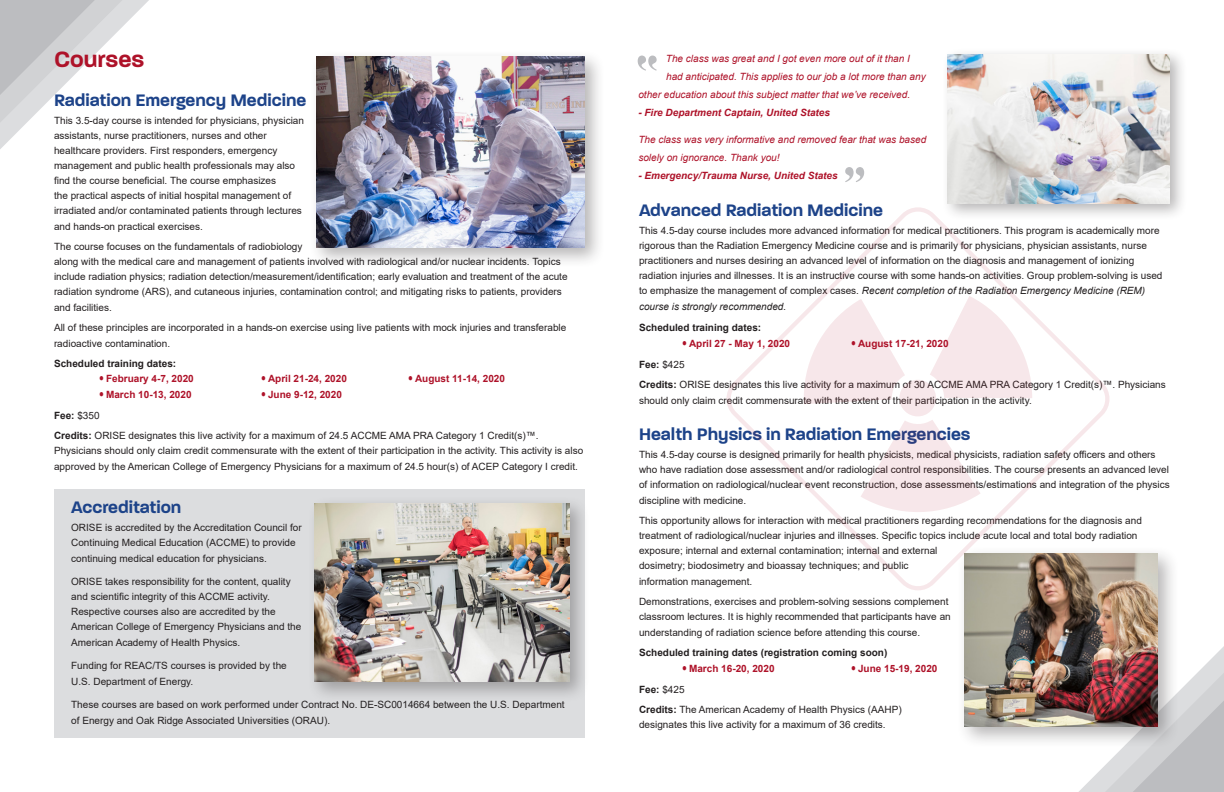
<style>
.page{position:relative;width:1224px;height:792px;background:#fff}
.page>*{position:absolute;margin:0;border:0;box-sizing:border-box;transform-origin:0 0}
.t1{font:55px "Engravers";color:#bcbdc0}
.t2{font:600 24px "Paralucent";letter-spacing:-.005em;color:#ae1229}
.t3{font:600 18px "Paralucent";color:#1d4389}
.t4{font:10px/15px "Arial";color:#231f20}
.t5{font:italic 10px/18px "Arial";color:#ae1229}
.t6{font:700 10px "Arial";color:#ae1229;scale:.8 1}
.t7{font:700 10px "Arial";color:#231f20}
.t8{font:italic 700 10px "Arial";color:#ae1229}
.t9{font:italic 10px "Arial";color:#231f20}
.s1{font-weight:400}
.s2{font-weight:700}
.s3{font-style:italic}
</style>
<div class="page">
<div style="left:941px;top:48px;width:247px;height:174px;background:#231f20;opacity:.33"></div>
<img style="left:948px;top:54px;width:221px;height:149px">
<svg style="left:726px;top:206px;width:385px;height:384px"></svg>
<svg style="left:803px;top:296px;width:229px;height:216px"></svg>
<svg style="left:897px;top:377px;width:42px;height:42px"></svg>
<svg style="left:1079px;top:646px;width:145px;height:146px"></svg>
<div style="left:54px;top:490px;width:531px;height:248px;background:#dcdddf"></div>
<svg style="left:0;top:0;width:149px;height:149px"></svg>
<div style="left:309px;top:49px;width:297px;height:219px;background:#231f20;opacity:.33"></div>
<img style="left:316px;top:57px;width:269px;height:190px">
<div style="left:307px;top:496px;width:283px;height:207px;background:#231f20;opacity:.33"></div>
<img style="left:314px;top:503px;width:255px;height:179px">
<div style="left:957px;top:546px;width:223px;height:203px;background:#231f20;opacity:.33"></div>
<img style="left:965px;top:554px;width:193px;height:173px">
<p class="t2" style="left:54px;top:45px;width:92px">Courses</p>
<p class="t3" style="left:54px;top:89px;width:254px">Radiation Emergency Medicine</p>
<p class="t4" style="left:54px;top:113px;width:252px">This 3.5-day course is intended for physicians, physician assistants, nurse practitioners, nurses and other healthcare providers. First responders, emergency management and public health professionals may also find the course beneficial. The course emphasizes<br>the practical aspects of initial hospital management of irradiated and/or contaminated patients through lectures</p>
<p class="t4" style="left:54px;top:219px;width:150px">and hands-on practical exercises.</p>
<p class="t4" style="left:54px;top:239px;width:515px">The course focuses on the fundamentals of radiobiology<br>along with the medical care and management of patients involved with radiological and/or nuclear incidents. Topics include radiation physics; radiation detection/measurement/identification; early evaluation and treatment of the acute radiation syndrome (ARS), and cutaneous injuries, contamination control; and mitigating risks to patients, providers</p>
<p class="t4" style="left:54px;top:300px;width:59px">and facilities.</p>
<p class="t4" style="left:54px;top:319px;width:514px;line-height:16px">All of these principles are incorporated in a hands-on exercise using live patients with mock injuries and transferable radioactive contamination.</p>
<p class="t7" style="left:54px;top:356px;width:124px">Scheduled training dates:</p>
<p class="t6" style="left:99px;top:371px;width:120px">● February 4-7, 2020</p>
<p class="t6" style="left:261px;top:371px;width:109px">● April 21-24, 2020</p>
<p class="t6" style="left:408px;top:371px;width:123px">● August 11-14, 2020</p>
<p class="t6" style="left:99px;top:387px;width:117px">● March 10-13, 2020</p>
<p class="t6" style="left:261px;top:387px;width:103px">● June 9-12, 2020</p>
<p class="t7" style="left:54px;top:408px;width:47px">Fee: <span class="s1">$350</span></p>
<p class="t4" style="left:54px;top:428px;width:531px"><span class="s2">Credits:</span> ORISE designates this live activity for a maximum of 24.5 ACCME AMA PRA Category 1 Credit(s)™.<br>Physicians should only claim credit commensurate with the extent of their participation in the activity. This activity is also</p>
<p class="t4" style="left:54px;top:459px;width:525px">approved by the American College of Emergency Physicians for a maximum of 24.5 hour(s) of ACEP Category I credit.</p>
<p class="t3" style="left:71px;top:497px;width:112px">Accreditation</p>
<p class="t4" style="left:71px;top:520px;width:232px">ORISE is accredited by the Accreditation Council for<br>Continuing Medical Education (ACCME) to provide</p>
<p class="t4" style="left:71px;top:551px;width:197px">continuing medical education for physicians.</p>
<p class="t4" style="left:71px;top:574px;width:232px">ORISE takes responsibility for the content, quality and scientific integrity of this ACCME activity.<br>Respective courses also are accredited by the American College of Emergency Physicians and the</p>
<p class="t4" style="left:71px;top:635px;width:170px">American Academy of Health Physics.</p>
<p class="t4" style="left:71px;top:658px;width:217px;line-height:16px">Funding for REAC/TS courses is provided by the<br>U.S. Department of Energy.</p>
<p class="t4" style="left:71px;top:697px;width:495px;line-height:16px">These courses are based on work performed under Contract No. DE-SC0014664 between the U.S. Department of Energy and Oak Ridge Associated Universities (ORAU).</p>
<p class="t5" style="left:666px;top:50px;width:246px">The class was great and I got even more out of it than I</p>
<p class="t5" style="left:666px;top:68px;width:261px">had anticipated. This applies to our job a lot more than any</p>
<p class="t5" style="left:638px;top:86px;width:273px">other education about this subject matter that we’ve received.</p>
<p class="t8" style="left:638px;top:106px;width:193px">- Fire Department Captain, United States</p>
<p class="t5" style="left:638px;top:131px;width:289px">The class was very informative and removed fear that was based solely on ignorance. Thank you!</p>
<p class="t8" style="left:638px;top:169px;width:201px">- Emergency/Trauma Nurse, United States</p>
<p class="t1" style="left:839px;top:154px;width:34px">"</p>
<p class="t3" style="left:639px;top:199px;width:246px">Advanced Radiation Medicine</p>
<p class="t4" style="left:639px;top:223px;width:525px">This 4.5-day course includes more advanced information for medical practitioners. This program is academically more rigorous than the Radiation Emergency Medicine course and is primarily for physicians, physician assistants, nurse practitioners and nurses desiring an advanced level of information on the diagnosis and management of ionizing radiation injuries and illnesses. It is an instructive course with some hands-on activities. Group problem-solving is used to emphasize the management of complex cases. <span class="s3">Recent completion of the Radiation Emergency Medicine (REM)</span></p>
<p class="t9" style="left:639px;top:300px;width:149px">course is strongly recommended.</p>
<p class="t7" style="left:639px;top:320px;width:124px">Scheduled training dates:</p>
<p class="t6" style="left:682px;top:336px;width:137px">● April 27 - May 1, 2020</p>
<p class="t6" style="left:851px;top:336px;width:124px">● August 17-21, 2020</p>
<p class="t7" style="left:639px;top:357px;width:47px">Fee: <span class="s1">$425</span></p>
<p class="t4" style="left:639px;top:376px;width:528px;line-height:16px"><span class="s2">Credits:</span> ORISE designates this live activity for a maximum of 30 ACCME AMA PRA Category 1 Credit(s)™. Physicians should only claim credit commensurate with the extent of their participation in the activity.</p>
<p class="t3" style="left:639px;top:423px;width:333px">Health Physics in Radiation Emergencies</p>
<p class="t4" style="left:639px;top:447px;width:532px">This 4.5-day course is designed primarily for health physicists, medical physicists, radiation safety officers and others who have radiation dose assessment and/or radiological control responsibilities. The course presents an advanced level of information on radiological/nuclear event reconstruction, dose assessments/estimations and integration of the physics</p>
<p class="t4" style="left:639px;top:493px;width:109px">discipline with medicine.</p>
<p class="t4" style="left:639px;top:513px;width:504px">This opportunity allows for interaction with medical practitioners regarding recommendations for the diagnosis and treatment of radiological/nuclear injuries and illnesses. Specific topics include acute local and total body radiation exposure; internal and external contamination; internal and external<br>dosimetry; biodosimetry and bioassay techniques; and public</p>
<p class="t4" style="left:639px;top:574px;width:115px">information management.</p>
<p class="t4" style="left:639px;top:594px;width:313px">Demonstrations, exercises and problem-solving sessions complement classroom lectures. It is highly recommended that participants have an</p>
<p class="t4" style="left:639px;top:625px;width:283px">understanding of radiation science before attending this course.</p>
<p class="t7" style="left:639px;top:645px;width:250px">Scheduled training dates (registration coming soon)</p>
<p class="t6" style="left:682px;top:661px;width:117px">● March 16-20, 2020</p>
<p class="t6" style="left:851px;top:661px;width:110px">● June 15-19, 2020</p>
<p class="t7" style="left:639px;top:682px;width:47px">Fee: <span class="s1">$425</span></p>
<p class="t4" style="left:639px;top:702px;width:264px"><span class="s2">Credits:</span> The American Academy of Health Physics (AAHP)</p>
<p class="t4" style="left:639px;top:717px;width:248px">designates this live activity for a maximum of 36 credits.</p>
</div>
